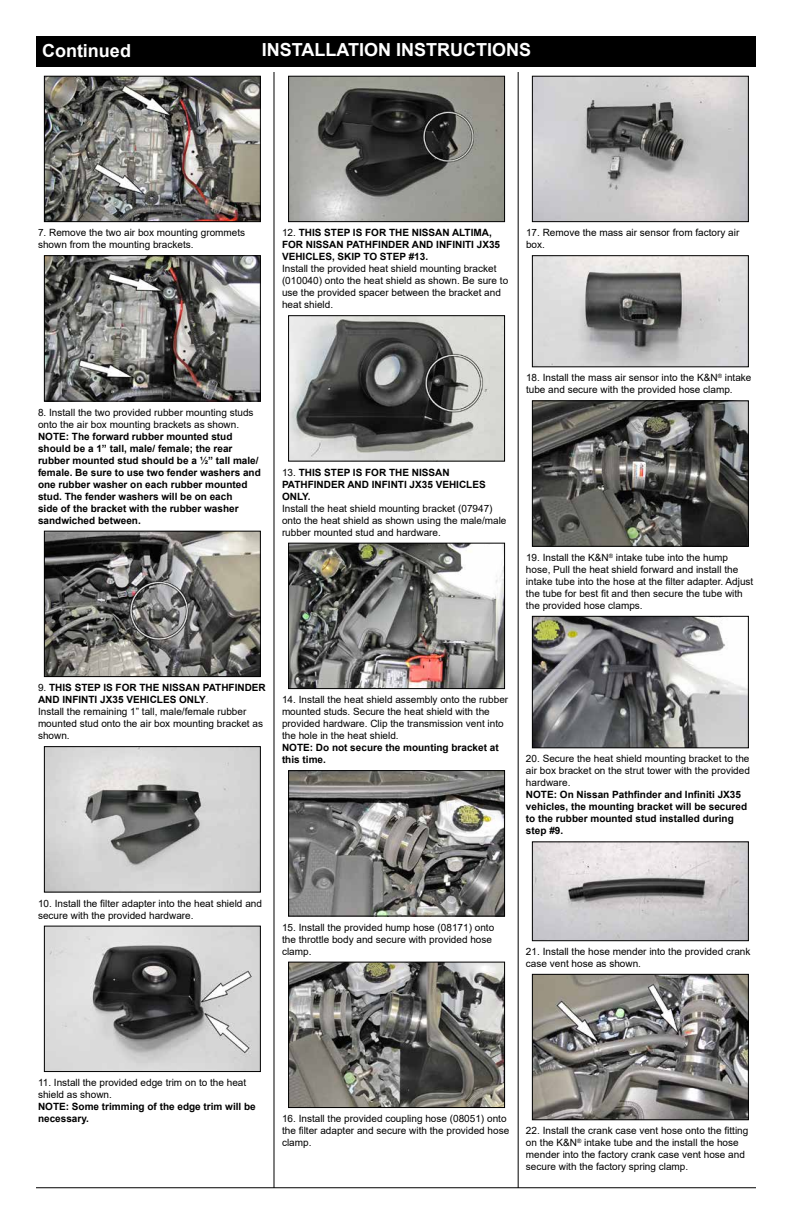
<style>
.page{position:relative;width:792px;height:1224px;background:#fff}
.page>*{position:absolute;margin:0;border:0;box-sizing:border-box;transform-origin:0 0}
.t1{font:700 18px "Arial";color:#fff}
.t2{font:10px/12px "Arial";color:#000}
.t3{font:700 10px/12px "Arial";color:#000}
.s1{font-weight:400}
.s2{font-weight:700}
</style>
<div class="page">
<div style="left:36px;top:36px;width:720px;height:31px;background:#000"></div>
<hr style="left:274px;top:72px;width:1px;height:1116px;background:#000">
<hr style="left:518px;top:72px;width:1px;height:1116px;background:#000">
<hr style="left:36px;top:1188px;width:720px;height:1px;background:#000">
<img style="left:46px;top:78px;width:213px;height:142px">
<div style="left:44px;top:76px;width:217px;height:146px;border:1px solid #000"></div>
<img style="left:46px;top:257px;width:213px;height:143px">
<div style="left:44px;top:255px;width:217px;height:147px;border:1px solid #000"></div>
<img style="left:46px;top:533px;width:213px;height:142px">
<div style="left:44px;top:531px;width:217px;height:146px;border:1px solid #000"></div>
<img style="left:46px;top:748px;width:213px;height:142px">
<div style="left:44px;top:746px;width:217px;height:146px;border:1px solid #000"></div>
<img style="left:46px;top:928px;width:213px;height:142px">
<div style="left:44px;top:926px;width:217px;height:146px;border:1px solid #000"></div>
<img style="left:290px;top:78px;width:213px;height:142px">
<div style="left:288px;top:76px;width:217px;height:146px;border:1px solid #000"></div>
<img style="left:290px;top:317px;width:213px;height:143px">
<div style="left:288px;top:315px;width:217px;height:147px;border:1px solid #000"></div>
<img style="left:290px;top:545px;width:213px;height:142px">
<div style="left:288px;top:543px;width:217px;height:146px;border:1px solid #000"></div>
<img style="left:290px;top:772px;width:213px;height:142px">
<div style="left:288px;top:770px;width:217px;height:146px;border:1px solid #000"></div>
<img style="left:290px;top:964px;width:213px;height:142px">
<div style="left:288px;top:962px;width:217px;height:146px;border:1px solid #000"></div>
<img style="left:534px;top:78px;width:213px;height:142px">
<div style="left:532px;top:76px;width:217px;height:146px;border:1px solid #000"></div>
<img style="left:534px;top:402px;width:213px;height:143px">
<div style="left:532px;top:400px;width:217px;height:147px;border:1px solid #000"></div>
<img style="left:534px;top:618px;width:213px;height:128px">
<div style="left:532px;top:616px;width:217px;height:132px;border:1px solid #000"></div>
<img style="left:534px;top:976px;width:213px;height:142px">
<div style="left:532px;top:974px;width:217px;height:146px;border:1px solid #000"></div>
<img style="left:534px;top:843px;width:213px;height:96px">
<div style="left:532px;top:841px;width:217px;height:100px;border:1px solid #000"></div>
<img style="left:534px;top:257px;width:213px;height:108px">
<div style="left:532px;top:255px;width:217px;height:112px;border:1px solid #000"></div>
<h1 class="t1" style="left:42px;top:38px;width:90px">Continued</h1>
<h1 class="t1" style="left:262px;top:37px;width:271px">INSTALLATION INSTRUCTIONS</h1>
<p class="t2" style="left:38px;top:227px;width:209px">7. Remove the two air box mounting grommets shown from the mounting brackets.</p>
<p class="t3" style="left:282px;top:227px;width:220px"><span class="s1">12.</span> THIS STEP IS FOR THE NISSAN ALTIMA,<br>FOR NISSAN PATHFINDER AND INFINITI JX35<br>VEHICLES, SKIP TO STEP #13.</p>
<p class="t2" style="left:282px;top:263px;width:228px">Install the provided heat shield mounting bracket (010040) onto the heat shield as shown. Be sure to use the provided spacer between the bracket and heat shield.</p>
<p class="t2" style="left:526px;top:227px;width:215px">17. Remove the mass air sensor from factory air box.</p>
<p class="t2" style="left:38px;top:406px;width:217px">8. Install the two provided rubber mounting studs onto the air box mounting brackets as shown.</p>
<p class="t3" style="left:38px;top:430px;width:224px">NOTE: The forward rubber mounted stud should be a 1” tall, male/ female; the rear rubber mounted stud should be a ½” tall male/ female. Be sure to use two fender washers and one rubber washer on each rubber mounted stud. The fender washers will be on each<br>side of the bracket with the rubber washer sandwiched between.</p>
<p class="t2" style="left:526px;top:372px;width:227px">18. Install the mass air sensor into the K&amp;N<sup>®</sup> intake tube and secure with the provided hose clamp.</p>
<p class="t3" style="left:282px;top:466px;width:205px"><span class="s1">13.</span> THIS STEP IS FOR THE NISSAN<br>PATHFINDER AND INFINTI JX35 VEHICLES<br>ONLY.</p>
<p class="t2" style="left:282px;top:502px;width:226px">Install the heat shield mounting bracket (07947) onto the heat shield as shown using the male/male rubber mounted stud and hardware.</p>
<p class="t2" style="left:526px;top:551px;width:229px">19. Install the K&amp;N<sup>®</sup> intake tube into the hump hose, Pull the heat shield forward and install the intake tube into the hose at the filter adapter. Adjust the tube for best fit and then secure the tube with the provided hose clamps.</p>
<p class="t2" style="left:38px;top:682px;width:229px">9. <span class="s2">THIS STEP IS FOR THE NISSAN PATHFINDER AND INFINTI JX35 VEHICLES ONLY</span>.<br>Install the remaining 1” tall, male/female rubber mounted stud onto the air box mounting bracket as shown.</p>
<p class="t2" style="left:282px;top:694px;width:228px">14. Install the heat shield assembly onto the rubber mounted studs. Secure the heat shield with the provided hardware. Clip the transmission vent into the hole in the heat shield.</p>
<p class="t3" style="left:282px;top:742px;width:218px">NOTE: Do not secure the mounting bracket at this time.</p>
<p class="t2" style="left:526px;top:753px;width:225px;text-align:justify">20. Secure the heat shield mounting bracket to the air box bracket on the strut tower with the provided hardware.</p>
<p class="t3" style="left:526px;top:789px;width:223px">NOTE: On Nissan Pathfinder and Infiniti JX35 vehicles, the mounting bracket will be secured to the rubber mounted stud installed during step #9.</p>
<p class="t2" style="left:38px;top:897px;width:226px">10. Install the filter adapter into the heat shield and secure with the provided hardware.</p>
<p class="t2" style="left:282px;top:921px;width:214px">15. Install the provided hump hose (08171) onto the throttle body and secure with provided hose clamp.</p>
<p class="t2" style="left:526px;top:945px;width:226px">21. Install the hose mender into the provided crank case vent hose as shown.</p>
<p class="t2" style="left:38px;top:1077px;width:210px">11. Install the provided edge trim on to the heat shield as shown.</p>
<p class="t3" style="left:38px;top:1101px;width:219px">NOTE: Some trimming of the edge trim will be necessary.</p>
<p class="t2" style="left:282px;top:1113px;width:229px">16. Install the provided coupling hose (08051) onto the filter adapter and secure with the provided hose clamp.</p>
<p class="t2" style="left:526px;top:1125px;width:224px">22. Install the crank case vent hose onto the fitting on the K&amp;N<sup>®</sup> intake tube and the install the hose mender into the factory crank case vent hose and secure with the factory spring clamp.</p>
</div>
